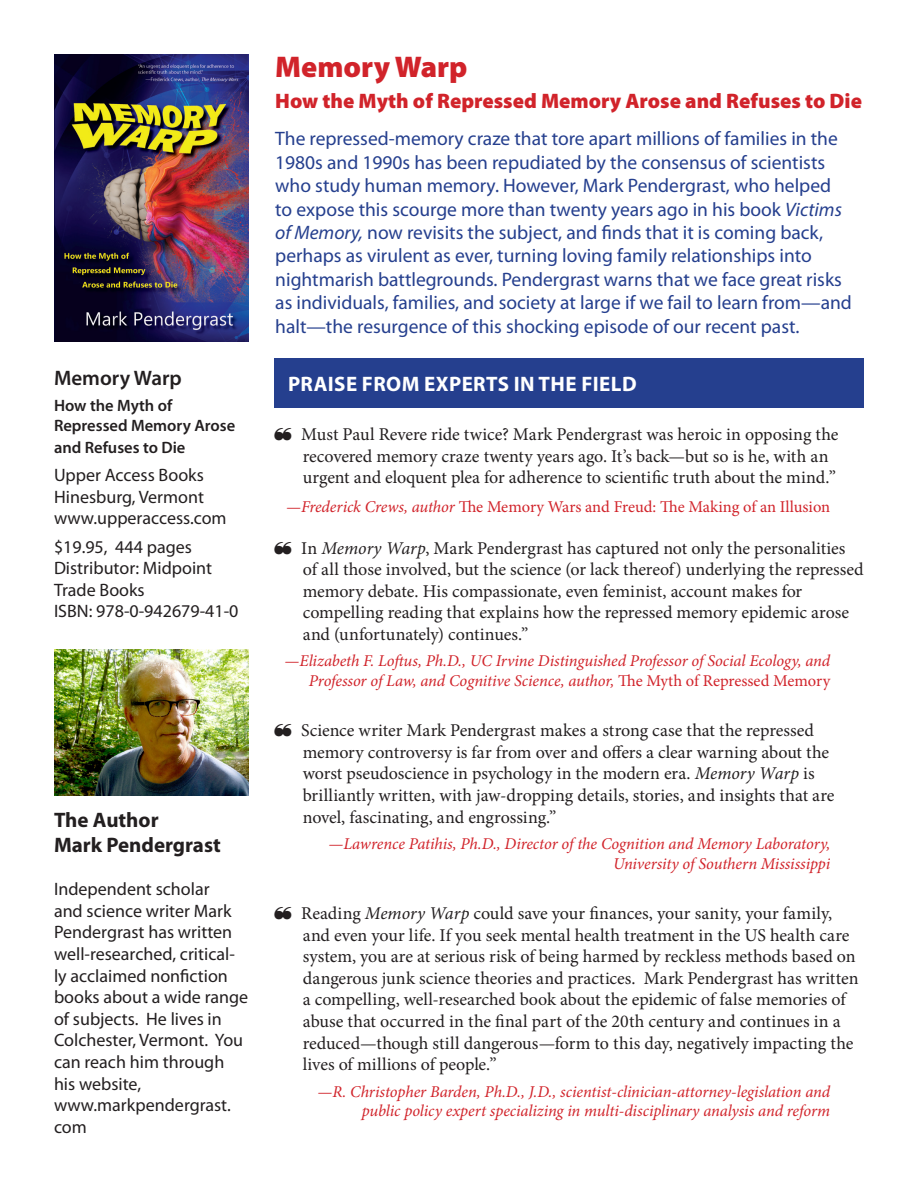
<style>
.page{position:relative;width:918px;height:1188px;background:#fff}
.page>*{position:absolute;margin:0;border:0;box-sizing:border-box;transform-origin:0 0}
.t1{font:900 30px "Myriad Pro";color:#d1232a}
.t2{font:900 21px "Myriad Pro";color:#d1232a}
.From_reviewer{font:700 21px "Myriad Pro";letter-spacing:.02em;color:#fff}
.t3{font:700 21px/25.2px "Myriad Pro";color:#231f20}
.t4{font:600 21px "Myriad Pro";color:#231f20}
.t5{font:19.5px/23.4px "Myriad Pro";color:#253f8e}
.t6{font:18px/21.6px "Minion Pro";letter-spacing:-.005em;color:#231f20}
.t7{font:18px/21.6px "Myriad Pro";color:#231f20}
.quote_author{font:italic 16.5px/19.8px "Minion Pro";letter-spacing:-.01em;color:#d1232a;text-align:right}
.quote_author-2{font:16.5px "Minion Pro";letter-spacing:-.005em;color:#d1232a}
.t8{font:600 16.5px/19.8px "Myriad Pro";color:#231f20}
.s1{font-style:italic}
.s2{font-style:normal}
</style>
<div class="page">
<img style="left:54px;top:54px;width:194px;height:288px">
<div style="left:274px;top:358px;width:590px;height:50px;background:#253f8e"></div>
<img style="left:54px;top:650px;width:194px;height:146px">
<p class="t1" style="left:275px;top:49px;width:194px">Memory Warp</p>
<p class="t2" style="left:275px;top:89px;width:588px">How the Myth of Repressed Memory Arose and Refuses to Die</p>
<p class="t5" style="left:275px;top:127px;width:578px">The repressed-memory craze that tore apart millions of families in the 1980s and 1990s has been repudiated by the consensus of scientists who study human memory. However, Mark Pendergrast, who helped to expose this scourge more than twenty years ago in his book <span class="s1">Victims of Memory,</span> now revisits the subject, and finds that it is coming back, perhaps as virulent as ever, turning loving family relationships into nightmarish battlegrounds. Pendergrast warns that we face great risks as individuals, families, and society at large if we fail to learn from—and halt—the resurgence of this shocking episode of our recent past.</p>
<p class="t4" style="left:54px;top:366px;width:129px">Memory Warp</p>
<p class="From_reviewer" style="left:288px;top:372px;width:350px">PRAISE FROM EXPERTS IN THE FIELD</p>
<p class="t8" style="left:54px;top:396px;width:183px">How the Myth of<br>Repressed Memory Arose</p>
<p class="t8" style="left:54px;top:438px;width:133px">and Refuses to Die</p>
<p class="t7" style="left:54px;top:465px;width:151px">Upper Access Books</p>
<p class="t7" style="left:54px;top:486px;width:152px">Hinesburg, Vermont</p>
<p class="t7" style="left:54px;top:508px;width:174px">www.upperaccess.com</p>
<p class="t7" style="left:54px;top:536px;width:139px">$19.95, 444 pages</p>
<p class="t7" style="left:54px;top:558px;width:160px">Distributor: Midpoint<br>Trade Books</p>
<p class="t7" style="left:54px;top:601px;width:186px">ISBN: 978-0-942679-41-0</p>
<p class="t6" style="left:301px;top:424px;width:539px">Must Paul Revere ride twice? Mark Pendergrast was heroic in opposing the recovered memory craze twenty years ago. It’s back—but so is he, with an urgent and eloquent plea for adherence to scientific truth about the mind.”</p>
<p class="quote_author-2" style="left:286px;top:495px;width:546px"><span class="s1">—Frederick Crews, author</span> The Memory Wars and Freud: The Making of an Illusion</p>
<p class="t6" style="left:301px;top:537px;width:564px">In <span class="s1">Memory Warp</span>, Mark Pendergrast has captured not only the personalities of all those involved, but the science (or lack thereof) underlying the repressed memory debate. His compassionate, even feminist, account makes for compelling reading that explains how the repressed memory epidemic arose and (unfortunately) continues.”</p>
<p class="quote_author" style="left:285px;top:651px;width:547px">—Elizabeth F. Loftus, Ph.D., UC Irvine Distinguished Professor of Social Ecology, and<br>Professor of Law, and Cognitive Science, author, <span class="s2">The Myth of Repressed Memory</span></p>
<p class="t6" style="left:301px;top:720px;width:535px">Science writer Mark Pendergrast makes a strong case that the repressed memory controversy is far from over and offers a clear warning about the worst pseudoscience in psychology in the modern era. <span class="s1">Memory Warp</span> is brilliantly written, with jaw-dropping details, stories, and insights that are novel, fascinating, and engrossing.”</p>
<p class="quote_author" style="left:328px;top:834px;width:503px">—Lawrence Patihis, Ph.D., Director of the Cognition and Memory Laboratory,<br>University of Southern Mississippi</p>
<p class="t6" style="left:301px;top:902px;width:559px">Reading <span class="s1">Memory Warp</span> could save your finances, your sanity, your family, and even your life. If you seek mental health treatment in the US health care system, you are at serious risk of being harmed by reckless methods based on dangerous junk science theories and practices. Mark Pendergrast has written a compelling, well-researched book about the epidemic of false memories of abuse that occurred in the final part of the 20th century and continues in a reduced—though still dangerous—form to this day, negatively impacting the lives of millions of people.”</p>
<p class="quote_author" style="left:318px;top:1081px;width:514px">—R. Christopher Barden, Ph.D., J.D., scientist-clinician-attorney-legislation and public policy expert specializing in multi-disciplinary analysis and reform</p>
<p class="t3" style="left:54px;top:807px;width:168px">The Author<br>Mark Pendergrast</p>
<p class="t7" style="left:54px;top:879px;width:196px">Independent scholar<br>and science writer Mark<br>Pendergrast has written well-researched, critical&shy;ly acclaimed nonfiction books about a wide range of subjects. He lives in<br>Colchester, Vermont. You can reach him through his website,</p>
<p class="t7" style="left:54px;top:1095px;width:178px">www.markpendergrast. com</p>
</div>
